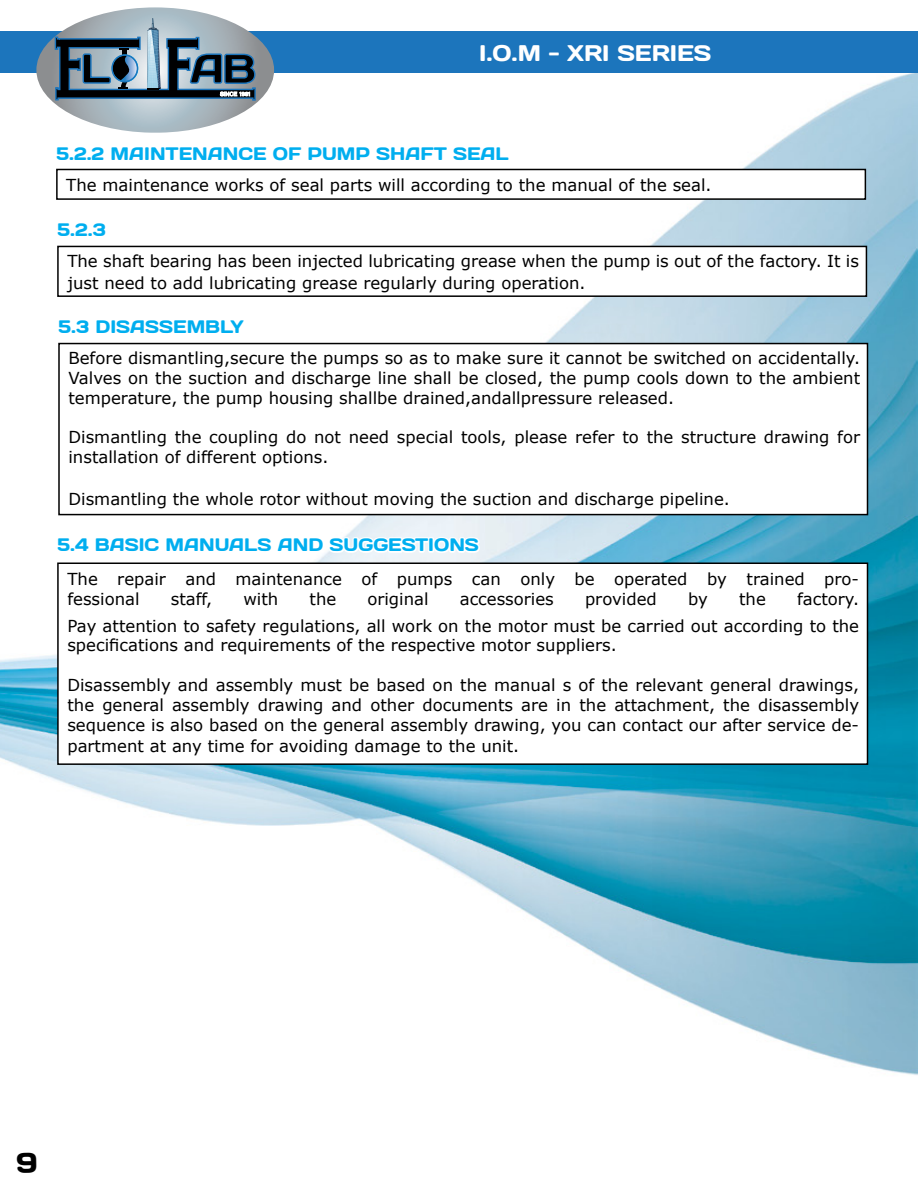
<style>
.page{position:relative;width:918px;height:1188px;background:#fff}
.page>*{position:absolute;margin:0;border:0;box-sizing:border-box;transform-origin:0 0}
.t1{font:22.5px "Days";color:#fff}
.t2{font:18px "Days";color:#00aeef}
.t3{font:16.5px/19.8px "Verdana";color:#000}
</style>
<div class="page">
<img style="left:0;top:72px;width:918px;height:1003px">
<div style="left:0;top:31px;width:918px;height:41px;background:#1c75bc"></div>
<svg style="left:36px;top:7px;width:238px;height:126px"></svg>
<div style="left:57px;top:169px;width:808px;height:30px;background:#fff"></div>
<div style="left:56px;top:169px;width:810px;height:31px;border:2px solid #000"></div>
<div style="left:58px;top:246px;width:808px;height:50px;background:#fff"></div>
<div style="left:57px;top:246px;width:810px;height:51px;border:2px solid #000"></div>
<div style="left:59px;top:344px;width:809px;height:171px;background:#fff"></div>
<div style="left:58px;top:343px;width:810px;height:172px;border:2px solid #000"></div>
<div style="left:58px;top:563px;width:810px;height:201px;background:#fff"></div>
<div style="left:57px;top:563px;width:811px;height:202px;border:2px solid #000"></div>
<svg style="left:54px;top:525px;width:428px;height:33px"></svg>
<h1 class="t1" style="left:479px;top:38px;width:234px">I.O.M - XRI SERIES</h1>
<p class="t2" style="left:56px;top:142px;width:88px">5.2.2 MAINTENANCE</p>
<p class="t2" style="left:273px;top:142px;width:81px">OF PUMP</p>
<p class="t2" style="left:376px;top:142px;width:44px">SHAFT</p>
<p class="t2" style="left:453px;top:142px;width:15px">SEAL</p>
<p class="t3" style="left:66px;top:175px;width:647px">The maintenance works of seal parts will according to the manual of the seal.</p>
<p class="t2" style="left:57px;top:218px;width:50px">5.2.3</p>
<p class="t3" style="left:67px;top:250px;width:793px;line-height:21.6px">The shaft bearing has been injected lubricating grease when the pump is out of the factory. It is just need to add lubricating grease regularly during operation.</p>
<p class="t2" style="left:58px;top:315px;width:67px">5.3 DISASSEMBL</p>
<p class="t2" style="left:231px;top:315px;width:15px">Y</p>
<p class="t3" style="left:68px;top:348px;width:793px;text-align:justify">Before dismantling,secure the pumps so as to make sure it cannot be switched on accidentally.<br>Valves on the suction and discharge line shall be closed, the pump cools down to the ambient temperature, the pump housing shallbe drained,andallpressure released.</p>
<p class="t3" style="left:68px;top:427px;width:793px">Dismantling the coupling do not need special tools, please refer to the structure drawing for installation of different options.</p>
<p class="t3" style="left:68px;top:488px;width:663px">Dismantling the whole rotor without moving the suction and discharge pipeline.</p>
<p class="t2" style="left:57px;top:533px;width:66px">5.4 BASIC</p>
<p class="t2" style="left:166px;top:533px;width:17px">MAN</p>
<p class="t2" style="left:215px;top:533px;width:30px">UALS</p>
<p class="t2" style="left:278px;top:533px;width:16px">AND</p>
<p class="t2" style="left:330px;top:533px;width:44px">SUGGESTIONS</p>
<p class="t3" style="left:67px;top:569px;width:793px">The repair and maintenance of pumps can only be operated by trained pro&shy;fessional</p>
<p class="t3" style="left:67px;top:585px;width:793px;line-height:27px;text-align:right">factory.<br>Pay attention to safety regulations, all work on the motor must be carried out according to the</p>
<p class="t3" style="left:67px;top:635px;width:551px">specifications and requirements of the respective motor suppliers.</p>
<p class="t3" style="left:67px;top:675px;width:793px;text-align:justify">Disassembly and assembly must be based on the manual s of the relevant general drawings, the general assembly drawing and other documents are in the attachment, the disassembly sequence is also based on the general assembly drawing, you can contact our after service de-</p>
<p class="t3" style="left:67px;top:736px;width:453px">partment at any time for avoiding damage to the unit.</p>
<p class="t3" style="left:171px;top:589px;width:43px">staff,</p>
<p class="t3" style="left:243px;top:589px;width:36px">with</p>
<p class="t3" style="left:310px;top:589px;width:28px">the</p>
<p class="t3" style="left:367px;top:589px;width:63px">original</p>
<p class="t3" style="left:460px;top:589px;width:96px">accessories</p>
<p class="t3" style="left:585px;top:589px;width:73px">provided</p>
<p class="t3" style="left:688px;top:589px;width:22px">by</p>
<p class="t3" style="left:739px;top:589px;width:28px">the</p>
</div>
